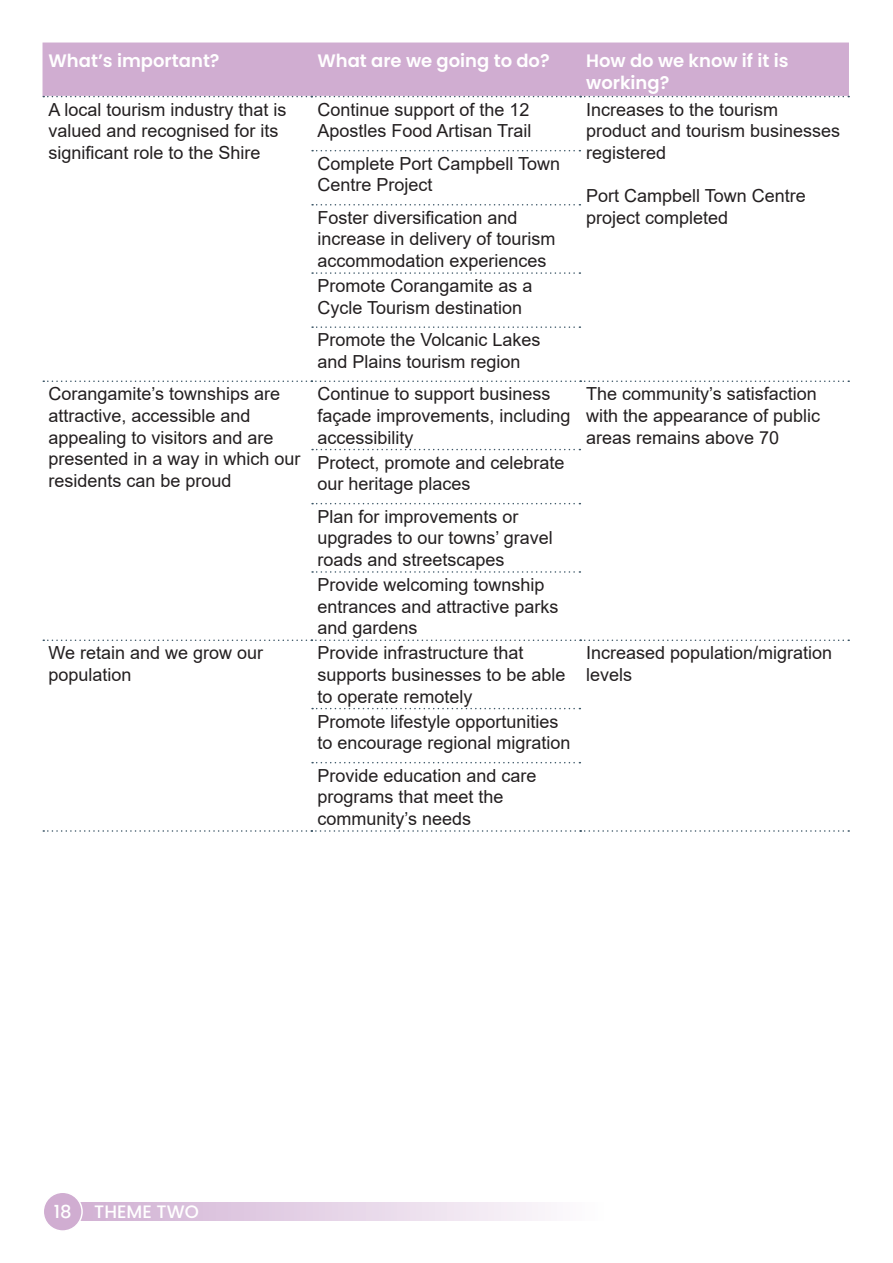
<style>
.page{position:relative;width:893px;height:1263px;background:#fff}
.page>*{position:absolute;margin:0;border:0;box-sizing:border-box;transform-origin:0 0}
.t1{font:18px/21.6px "Arial";color:#231f20}
.t2{font:600 18px/21.6px "Poppins";color:#fff}
.t3{font:500 18px "Poppins";color:#fff}
</style>
<div class="page">
<div style="left:52px;top:1203px;width:799px;height:17px;background:linear-gradient(to right,#d3b4d5,#fff)"></div>
<div style="left:43px;top:1192px;width:39px;height:39px;background:#d0add1;border-radius:50%"></div>
<div style="left:43px;top:1191px;width:40px;height:41px;border:2px solid #fff;border-radius:50%"></div>
<div style="left:43px;top:43px;width:806px;height:54px;background:#d0add1"></div>
<svg style="left:312px;top:150px;width:268px;height:1px"></svg>
<svg style="left:312px;top:204px;width:268px;height:2px"></svg>
<svg style="left:312px;top:272px;width:268px;height:2px"></svg>
<svg style="left:312px;top:326px;width:268px;height:2px"></svg>
<svg style="left:43px;top:380px;width:806px;height:2px"></svg>
<svg style="left:312px;top:449px;width:268px;height:1px"></svg>
<svg style="left:312px;top:503px;width:268px;height:1px"></svg>
<svg style="left:312px;top:571px;width:268px;height:2px"></svg>
<svg style="left:43px;top:639px;width:806px;height:2px"></svg>
<svg style="left:312px;top:708px;width:268px;height:1px"></svg>
<svg style="left:312px;top:762px;width:268px;height:1px"></svg>
<svg style="left:43px;top:830px;width:806px;height:2px"></svg>
<p class="t2" style="left:49px;top:50px;width:173px">What’s important?</p>
<p class="t2" style="left:317px;top:50px;width:234px">What are we going to do?</p>
<p class="t2" style="left:586px;top:50px;width:204px">How do we know if it is working?</p>
<p class="t1" style="left:49px;top:98px;width:240px">A local tourism industry that is valued and recognised for its significant role to the Shire</p>
<p class="t1" style="left:317px;top:98px;width:216px">Continue support of the 12<br>Apostles Food Artisan Trail</p>
<p class="t1" style="left:586px;top:98px;width:256px">Increases to the tourism product and tourism businesses registered</p>
<p class="t1" style="left:586px;top:185px;width:221px">Port Campbell Town Centre project completed</p>
<p class="t1" style="left:317px;top:153px;width:244px">Complete Port Campbell Town<br>Centre Project</p>
<p class="t1" style="left:317px;top:207px;width:240px">Foster diversification and increase in delivery of tourism accommodation experiences</p>
<p class="t1" style="left:317px;top:275px;width:217px">Promote Corangamite as a<br>Cycle Tourism destination</p>
<p class="t1" style="left:317px;top:329px;width:225px">Promote the Volcanic Lakes and Plains tourism region</p>
<p class="t1" style="left:49px;top:383px;width:254px">Corangamite’s townships are attractive, accessible and appealing to visitors and are presented in a way in which our residents can be proud</p>
<p class="t1" style="left:317px;top:383px;width:255px">Continue to support business façade improvements, including accessibility</p>
<p class="t1" style="left:586px;top:383px;width:236px">The community’s satisfaction with the appearance of public areas remains above 70</p>
<p class="t1" style="left:317px;top:451px;width:249px">Protect, promote and celebrate our heritage places</p>
<p class="t1" style="left:317px;top:505px;width:237px">Plan for improvements or upgrades to our towns’ gravel roads and streetscapes</p>
<p class="t1" style="left:317px;top:574px;width:243px">Provide welcoming township entrances and attractive parks and gardens</p>
<p class="t1" style="left:49px;top:642px;width:216px">We retain and we grow our population</p>
<p class="t1" style="left:317px;top:642px;width:250px">Provide infrastructure that supports businesses to be able to operate remotely</p>
<p class="t1" style="left:586px;top:642px;width:248px">Increased population/migration levels</p>
<p class="t1" style="left:317px;top:710px;width:255px">Promote lifestyle opportunities to encourage regional migration</p>
<p class="t1" style="left:317px;top:764px;width:221px">Provide education and care programs that meet the community’s needs</p>
<p class="t3" style="left:54px;top:1201px;width:19px">18</p>
<p class="t3" style="left:94px;top:1201px;width:106px">THEME TWO</p>
</div>
